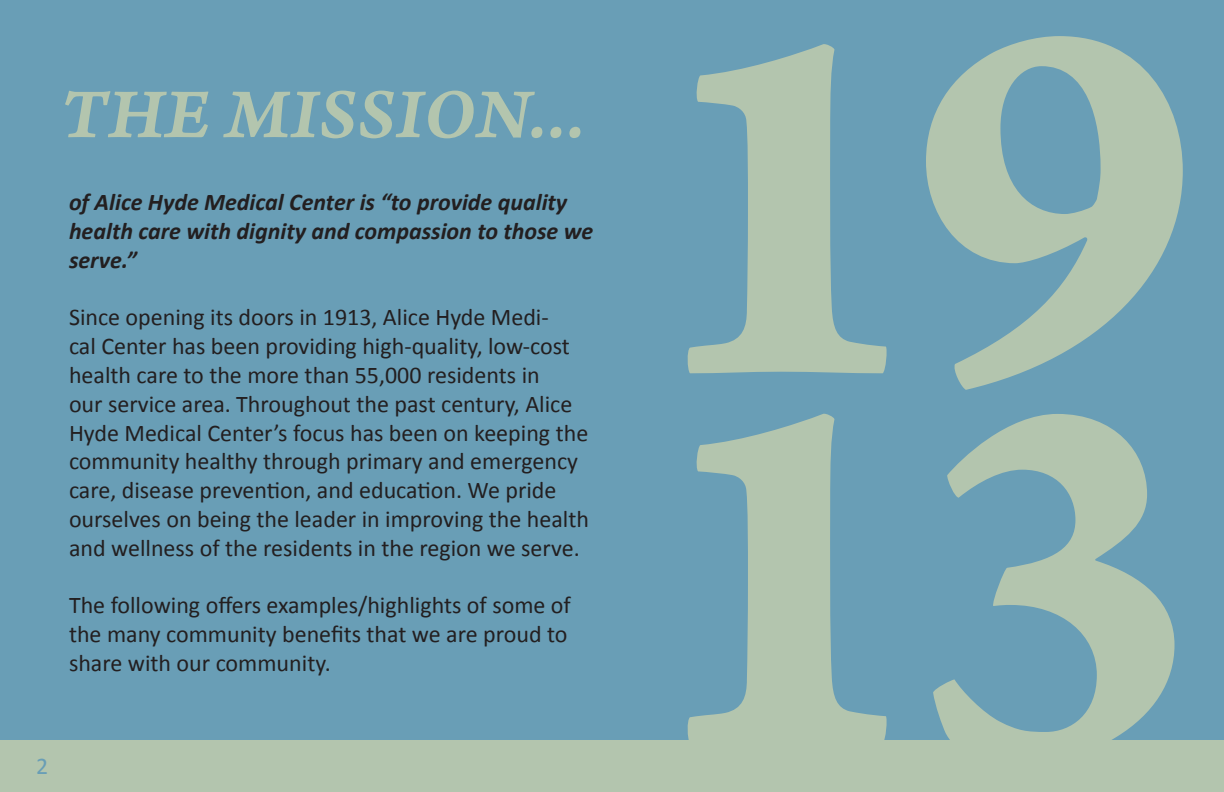
<style>
.page{position:relative;width:1224px;height:792px;background:#fff}
.page>*{position:absolute;margin:0;border:0;box-sizing:border-box;transform-origin:0 0}
.t1{font:547.6px "Arno Pro Bold Caption";color:#b3c5ae}
.t2{font:74px "Arno Pro Smbd Italic Caption";color:#b3c5ae}
.t3{font:24px/28.8px "Calibri";color:#231f20}
.t4{font:italic 700 24px/28.8px "Calibri";color:#231f20}
.t5{font:24px "Calibri";color:#699eb6}
</style>
<div class="page">
<div style="left:0;top:737px;width:1224px;height:55px;background:#b3c5ae"></div>
<div style="left:0;top:0;width:1224px;height:740px;background:#699eb6"></div>
<h2 class="t2" style="left:60px;top:68px;width:527px">THE MISSION...</h2>
<p class="t4" style="left:69px;top:187px;width:526px">of Alice Hyde Medical Center is “to provide quality health care with dignity and compassion to those we serve.”</p>
<p class="t3" style="left:69px;top:302px;width:522px">Since opening its doors in 1913, Alice Hyde Medi-<br>cal Center has been providing high-quality, low-cost health care to the more than 55,000 residents in<br>our service area. Throughout the past century, Alice Hyde Medical Center’s focus has been on keeping the community healthy through primary and emergency care, disease prevention, and education. We pride ourselves on being the leader in improving the health and wellness of the residents in the region we serve.</p>
<p class="t3" style="left:69px;top:590px;width:503px">The following offers examples/highlights of some of the many community benefits that we are proud to share with our community.</p>
<p class="t5" style="left:36px;top:751px;width:14px">2</p>
<h1 class="t1" style="left:639px;top:-127px;width:562px">19</h1>
<h1 class="t1" style="left:639px;top:247px;width:562px">13</h1>
</div>
